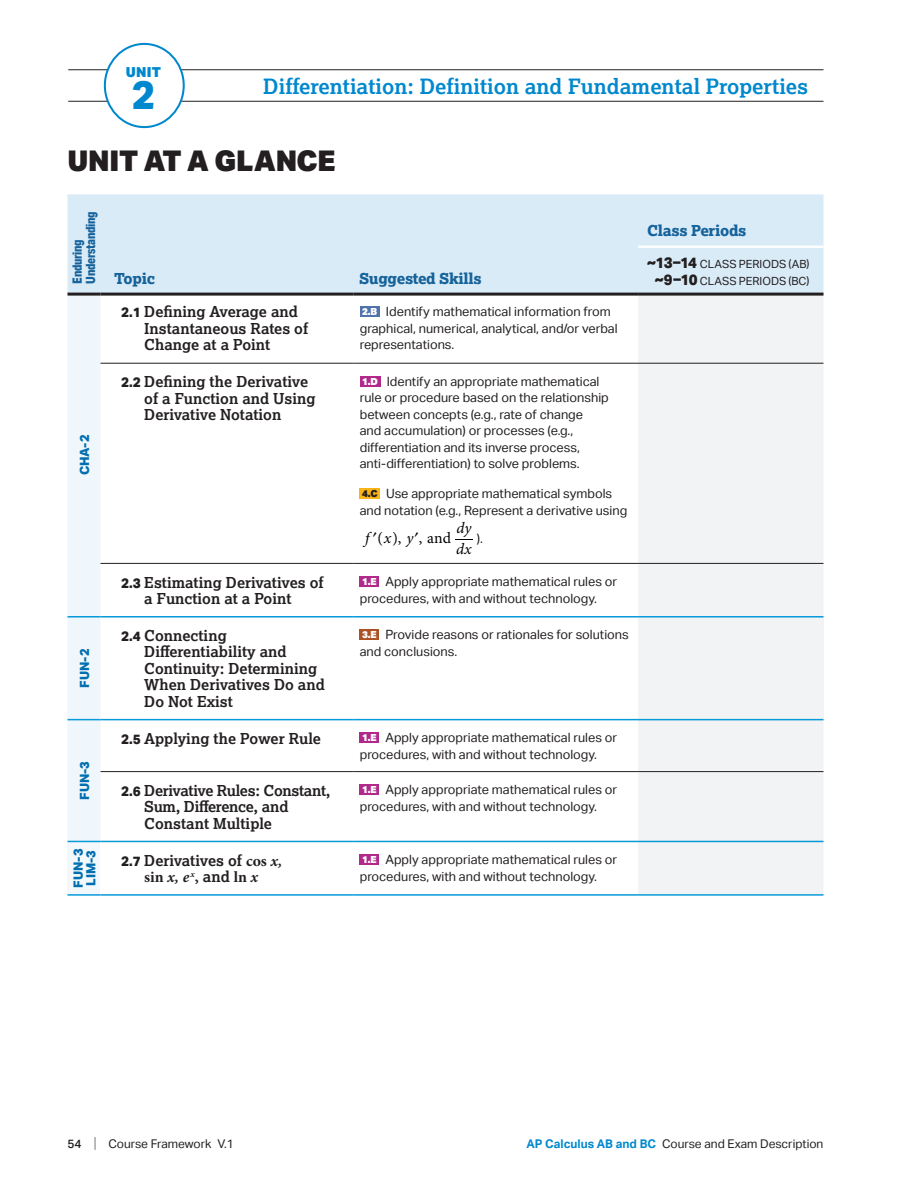
<style>
.page{position:relative;width:918px;height:1188px;background:#fff}
.page>*{position:absolute;margin:0;border:0;box-sizing:border-box;transform-origin:0 0}
.t1{font:800 39.3px "Aktiv Grotesk";color:#0088ce}
.t2{font:900 28.5px "Aktiv Grotesk";letter-spacing:-.01em;color:#231f20}
.t3{font:700 21px "Lexia";color:#0088ce}
.t4{font:700 15.75px "Minion Pro";color:#231f20}
.t5{font:italic 15.75px/21.1px "Minion Pro";letter-spacing:.455em;color:#000}
.t6{font:15.75px "Minion Pro";color:#000}
.t7{font:700 15px/16.5px "Lexia";color:#231f20}
.t8{font:700 15px/16.5px "Lexia";letter-spacing:-.02em;color:#231f20}
.t9{font:800 15px "Lexia";letter-spacing:-.02em;color:#16629a}
.t10{font:900 13.8px "Aktiv Grotesk";color:#0088ce}
.t11{font:12.75px/16.5px "Aktiv Grotesk";color:#231f20}
.t12{font:800 12.75px/12.8px "Aktiv Grotesk";color:#006eaf}
.t13{font:800 12.75px/13.5px "Aktiv Grotesk Cd";letter-spacing:-.02em;color:#16629a}
.t14{font:12px "Aktiv Grotesk";color:#231f20}
.t15{font:11.25px/17.2px "Aktiv Grotesk";letter-spacing:.005em;color:#231f20;text-align:right}
.s1{font-family:"Aktiv Grotesk";font-weight:800;font-size:13.5px}
.s2{font-weight:900;font-size:9.75px;color:#fff}
.s3{font-weight:900;font-size:9.75px}
.s4{font-family:"Minion Pro";font-size:15.75px}
.s5{font-family:"Minion Pro";font-style:italic;font-size:15.75px}
.s6{font-style:italic}
.s7{font-family:"Lexia";font-size:15px}
.s8{font-weight:800;font-size:15px}
.s9{font-weight:500}
.s10{font-size:15px;color:#808285}
.s11{font-weight:700;color:#0088ce}
</style>
<div class="page">
<hr style="left:68px;top:69px;width:756px;height:1px;background:#231f20">
<hr style="left:68px;top:101px;width:756px;height:1px;background:#231f20">
<div style="left:105px;top:44px;width:79px;height:83px;background:#fff;border-radius:50%"></div>
<div style="left:104px;top:43px;width:81px;height:85px;border:2px solid #0088ce;border-radius:50%"></div>
<div style="left:68px;top:194px;width:756px;height:100px;background:#d9ebf7"></div>
<div style="left:68px;top:296px;width:32px;height:545px;background:#f0f7fc"></div>
<div style="left:638px;top:294px;width:186px;height:601px;background:#f2f3f4"></div>
<div style="left:638px;top:617px;width:186px;height:103px;background:#f2f3f4"></div>
<div style="left:68px;top:841px;width:32px;height:54px;background:#f2f8fc"></div>
<hr style="left:68px;top:293px;width:32px;height:3px;background:#231f20">
<hr style="left:100px;top:293px;width:254px;height:3px;background:#231f20">
<hr style="left:354px;top:293px;width:284px;height:3px;background:#231f20">
<hr style="left:100px;top:616px;width:254px;height:2px;background:#069ad9">
<hr style="left:354px;top:616px;width:284px;height:2px;background:#069ad9">
<hr style="left:638px;top:616px;width:185px;height:2px;background:#069ad9">
<hr style="left:68px;top:719px;width:32px;height:1px;background:#069ad9">
<hr style="left:100px;top:719px;width:254px;height:1px;background:#069ad9">
<hr style="left:354px;top:719px;width:284px;height:1px;background:#069ad9">
<hr style="left:638px;top:719px;width:185px;height:1px;background:#069ad9">
<hr style="left:68px;top:841px;width:32px;height:1px;background:#069ad9">
<hr style="left:100px;top:841px;width:254px;height:1px;background:#069ad9">
<hr style="left:354px;top:841px;width:284px;height:1px;background:#069ad9">
<hr style="left:638px;top:841px;width:185px;height:1px;background:#069ad9">
<hr style="left:68px;top:894px;width:32px;height:2px;background:#069ad9">
<hr style="left:100px;top:894px;width:254px;height:2px;background:#069ad9">
<hr style="left:354px;top:894px;width:284px;height:2px;background:#069ad9">
<hr style="left:638px;top:894px;width:185px;height:2px;background:#069ad9">
<hr style="left:68px;top:616px;width:32px;height:2px;background:#069ad9">
<hr style="left:100px;top:363px;width:254px;height:1px;background:#231f20">
<hr style="left:354px;top:363px;width:284px;height:1px;background:#231f20">
<hr style="left:638px;top:363px;width:185px;height:1px;background:#231f20">
<hr style="left:100px;top:563px;width:254px;height:1px;background:#231f20">
<hr style="left:354px;top:563px;width:284px;height:1px;background:#231f20">
<hr style="left:638px;top:563px;width:185px;height:1px;background:#231f20">
<hr style="left:100px;top:771px;width:254px;height:1px;background:#231f20">
<hr style="left:354px;top:771px;width:284px;height:1px;background:#231f20">
<hr style="left:638px;top:771px;width:185px;height:1px;background:#231f20">
<hr style="left:638px;top:246px;width:185px;height:2px;background:#fff">
<hr style="left:638px;top:293px;width:185px;height:3px;background:#231f20">
<div style="left:360px;top:306px;width:20px;height:11px;background:#5172aa"></div>
<div style="left:360px;top:376px;width:20px;height:11px;background:#b1298b"></div>
<div style="left:360px;top:488px;width:20px;height:11px;background:#fbb416"></div>
<svg style="left:456px;top:539px;width:17px;height:1px"></svg>
<div style="left:360px;top:576px;width:19px;height:11px;background:#b1298b"></div>
<div style="left:360px;top:630px;width:19px;height:10px;background:#ac5225"></div>
<div style="left:360px;top:732px;width:19px;height:11px;background:#b1298b"></div>
<div style="left:360px;top:784px;width:19px;height:11px;background:#b1298b"></div>
<div style="left:360px;top:854px;width:19px;height:11px;background:#b1298b"></div>
<p class="t10" style="left:126px;top:63px;width:37px">UNIT</p>
<h1 class="t1" style="left:132px;top:70px;width:25px">2</h1>
<h3 class="t3" style="left:263px;top:73px;width:547px">Differentiation: Definition and Fundamental Properties</h3>
<h2 class="t2" style="left:68px;top:143px;width:270px">UNIT AT A GLANCE</h2>
<p class="t13" style="left:70px;top:284px;width:74px;rotate:-90deg">Enduring<br>Understanding</p>
<p class="t12" style="left:78px;top:475px;width:42px;rotate:-90deg">CHA-2</p>
<p class="t12" style="left:78px;top:688px;width:40px;rotate:-90deg">FUN-2</p>
<p class="t12" style="left:78px;top:800px;width:40px;rotate:-90deg">FUN-3</p>
<p class="t9" style="left:114px;top:268px;width:43px">Topic</p>
<p class="t9" style="left:359px;top:268px;width:124px">Suggested Skills</p>
<p class="t7" style="left:144px;top:303px;width:165px;text-indent:-23px"><span class="s1">2.1</span> Defining Average and<br>Instantaneous Rates of<br>Change at a Point</p>
<p class="t11" style="left:360px;top:303px;width:259px"><span class="s2">2.B</span> Identify mathematical information from graphical, numerical, analytical, and/or verbal representations.</p>
<p class="t7" style="left:144px;top:373px;width:173px;text-indent:-23px"><span class="s1">2.2</span> Defining the Derivative of a Function and Using<br>Derivative Notation</p>
<p class="t11" style="left:360px;top:373px;width:251px"><span class="s2">1.D</span> Identify an appropriate mathematical rule or procedure based on the relationship between concepts (e.g., rate of change<br>and accumulation) or processes (e.g., differentiation and its inverse process, anti-differentiation) to solve problems.</p>
<p class="t11" style="left:360px;top:486px;width:269px"><span class="s3">4.C</span> Use appropriate mathematical symbols and notation (e.g., Represent a derivative using</p>
<p class="t5" style="left:365px;top:528px;width:50px">fxy</p>
<p class="t5" style="left:456px;top:518px;width:17px">dy dx</p>
<p class="t6" style="left:378px;top:528px;width:75px">( ), , and</p>
<p class="t11" style="left:477px;top:531px;width:8px">).</p>
<p class="t7" style="left:144px;top:573px;width:181px;text-indent:-23px"><span class="s1">2.3</span> Estimating Derivatives of a Function at a Point</p>
<p class="t11" style="left:360px;top:573px;width:259px"><span class="s2">1.E</span> Apply appropriate mathematical rules or procedures, with and without technology.</p>
<p class="t7" style="left:144px;top:627px;width:182px;text-indent:-23px"><span class="s1">2.4</span> Connecting<br>Differentiability and<br>Continuity: Determining<br>When Derivatives Do and<br>Do Not Exist</p>
<p class="t11" style="left:360px;top:627px;width:271px"><span class="s2">3.E</span> Provide reasons or rationales for solutions and conclusions.</p>
<p class="t7" style="left:121px;top:730px;width:201px"><span class="s1">2.5</span> Applying the Power Rule</p>
<p class="t11" style="left:360px;top:730px;width:259px"><span class="s2">1.E</span> Apply appropriate mathematical rules or procedures, with and without technology.</p>
<p class="t8" style="left:144px;top:782px;width:188px;text-indent:-23px"><span class="s1">2.6</span> Derivative Rules: Constant,<br>Sum, Difference, and<br>Constant Multiple</p>
<p class="t11" style="left:360px;top:782px;width:259px"><span class="s2">1.E</span> Apply appropriate mathematical rules or procedures, with and without technology.</p>
<p class="t12" style="left:72px;top:888px;width:40px;rotate:-90deg">FUN-3<br>LIM-3</p>
<p class="t7" style="left:121px;top:852px;width:163px"><span class="s1">2.7</span> Derivatives of <span class="s4">cos</span> <span class="s5">x,</span></p>
<p class="t4" style="left:144px;top:866px;width:116px">sin <span class="s6">x, e</span> <sup>x</sup>, <span class="s7">and</span> ln <span class="s6">x</span></p>
<p class="t11" style="left:360px;top:852px;width:259px"><span class="s2">1.E</span> Apply appropriate mathematical rules or procedures, with and without technology.</p>
<p class="t9" style="left:647px;top:221px;width:101px">Class Periods</p>
<p class="t15" style="left:647px;top:255px;width:164px"><span class="s8">~13–14</span> CLASS PERIODS (AB) <span class="s8">~9–10</span> CLASS PERIODS (BC)</p>
<p class="t14" style="left:68px;top:1136px;width:168px"><span class="s9">54</span> <span class="s10">|</span> Course Framework V.1</p>
<p class="t14" style="left:526px;top:1136px;width:299px"><span class="s11">AP Calculus AB and BC</span> Course and Exam Description</p>
</div>
